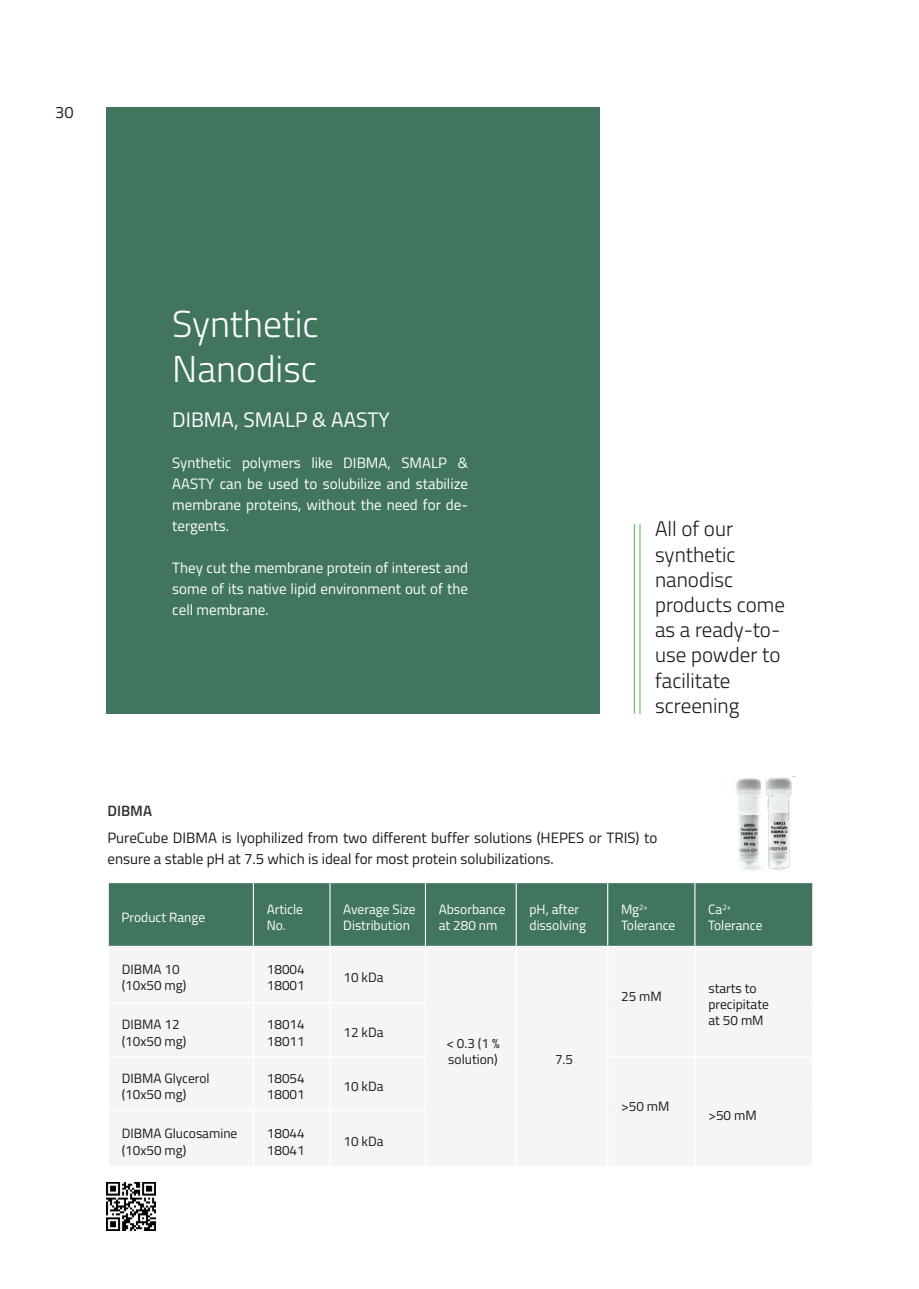
<style>
.page{position:relative;width:919px;height:1289px;background:#fff}
.page>*{position:absolute;margin:0;border:0;box-sizing:border-box;transform-origin:0 0}
.t1{font:300 37.5px/45px "Titillium Web";color:#fff}
.t2{font:300 21px/25.2px "Titillium Web";color:#151b1e}
.t3{font:21px "Titillium Web";color:#fff}
.t4{font:16.5px "Titillium Web";color:#231f20}
.t5{font:15px/21px "Titillium Web";color:#fff;text-align:justify}
.t6{font:15px/21px "Titillium Web";color:#151b1e}
.t7{font:600 15px "Titillium Web";color:#312f30}
.t8{font:13.5px/16.2px "Titillium Web";color:#151b1e}
.t9{font:13.5px/16.2px "Titillium Web";color:#fff}
</style>
<div class="page">
<div style="left:107px;top:107px;width:493px;height:606px;background:#41755e"></div>
<div style="left:109px;top:883px;width:703px;height:62px;background:#41755e"></div>
<div style="left:109px;top:947px;width:703px;height:219px;background:#f6f5f3"></div>
<hr style="left:253px;top:883px;width:1px;height:62px;background:#fff">
<hr style="left:329px;top:883px;width:1px;height:62px;background:#fff">
<hr style="left:425px;top:883px;width:1px;height:62px;background:#fff">
<hr style="left:515px;top:883px;width:1px;height:62px;background:#fff">
<hr style="left:607px;top:883px;width:1px;height:62px;background:#fff">
<hr style="left:694px;top:883px;width:1px;height:62px;background:#fff">
<hr style="left:253px;top:946px;width:1px;height:56px;background:#fff">
<hr style="left:329px;top:946px;width:2px;height:56px;background:#fff">
<hr style="left:424px;top:946px;width:2px;height:56px;background:#fff">
<hr style="left:515px;top:946px;width:2px;height:56px;background:#fff">
<hr style="left:607px;top:946px;width:1px;height:56px;background:#fff">
<hr style="left:694px;top:946px;width:1px;height:56px;background:#fff">
<hr style="left:107px;top:1002px;width:146px;height:1px;background:#fff">
<hr style="left:253px;top:1002px;width:77px;height:1px;background:#fff">
<hr style="left:253px;top:1003px;width:1px;height:52px;background:#fff">
<hr style="left:330px;top:1002px;width:96px;height:1px;background:#fff">
<hr style="left:329px;top:1003px;width:2px;height:52px;background:#fff">
<hr style="left:424px;top:1003px;width:2px;height:52px;background:#fff">
<hr style="left:515px;top:1002px;width:2px;height:54px;background:#fff">
<hr style="left:607px;top:1002px;width:1px;height:53px;background:#fff">
<hr style="left:694px;top:1002px;width:1px;height:53px;background:#fff">
<hr style="left:107px;top:1055px;width:146px;height:2px;background:#fff">
<hr style="left:253px;top:1055px;width:77px;height:2px;background:#fff">
<hr style="left:253px;top:1057px;width:1px;height:52px;background:#fff">
<hr style="left:330px;top:1055px;width:96px;height:2px;background:#fff">
<hr style="left:329px;top:1057px;width:2px;height:52px;background:#fff">
<hr style="left:424px;top:1057px;width:2px;height:52px;background:#fff">
<hr style="left:515px;top:1056px;width:2px;height:54px;background:#fff">
<hr style="left:607px;top:1055px;width:87px;height:2px;background:#fff">
<hr style="left:607px;top:1057px;width:1px;height:53px;background:#fff">
<hr style="left:694px;top:1055px;width:119px;height:2px;background:#fff">
<hr style="left:694px;top:1057px;width:1px;height:53px;background:#fff">
<hr style="left:107px;top:1109px;width:146px;height:2px;background:#fff">
<hr style="left:253px;top:1109px;width:77px;height:2px;background:#fff">
<hr style="left:253px;top:1111px;width:1px;height:55px;background:#fff">
<hr style="left:330px;top:1109px;width:96px;height:2px;background:#fff">
<hr style="left:329px;top:1111px;width:2px;height:55px;background:#fff">
<hr style="left:424px;top:1111px;width:2px;height:55px;background:#fff">
<hr style="left:515px;top:1110px;width:2px;height:56px;background:#fff">
<hr style="left:607px;top:1110px;width:1px;height:56px;background:#fff">
<hr style="left:694px;top:1110px;width:1px;height:56px;background:#fff">
<img style="left:736px;top:778px;width:25px;height:92px">
<img style="left:761px;top:776px;width:34px;height:94px">
<hr style="left:639px;top:524px;width:1px;height:189px;background:#51b948">
<hr style="left:634px;top:524px;width:1px;height:189px;background:#51b948">
<img style="left:107px;top:1182px;width:48px;height:48px">
<p class="t4" style="left:55px;top:100px;width:20px">30</p>
<h1 class="t1" style="left:172px;top:299px;width:148px">Synthetic<br>Nanodisc</h1>
<h2 class="t3" style="left:172px;top:404px;width:219px">DIBMA, SMALP &amp; AASTY</h2>
<p class="t5" style="left:172px;top:451px;width:297px">Synthetic polymers like DIBMA, SMALP &amp; AASTY can be used to solubilize and stabilize membrane proteins, without the need for de&shy;tergents.</p>
<p class="t5" style="left:172px;top:556px;width:297px">They cut the membrane protein of interest and some of its native lipid environment out of the cell membrane.</p>
<p class="t7" style="left:107px;top:799px;width:46px">DIBMA</p>
<h2 class="t2" style="left:655px;top:515px;width:131px">All of our synthetic nanodisc products come as a ready-to&shy;use powder to facilitate screening</h2>
<p class="t6" style="left:107px;top:826px;width:551px">PureCube DIBMA is lyophilized from two different buffer solutions (HEPES or TRIS) to ensure a stable pH at 7.5 which is ideal for most protein solubilizations.</p>
<p class="t9" style="left:121px;top:908px;width:85px">Product Range</p>
<p class="t9" style="left:267px;top:900px;width:38px">Article<br>No.</p>
<p class="t9" style="left:343px;top:900px;width:74px">Average Size<br>Distribution</p>
<p class="t9" style="left:439px;top:900px;width:68px">Absorbance at 280 nm</p>
<p class="t9" style="left:529px;top:900px;width:58px">pH, after dissolving</p>
<p class="t9" style="left:621px;top:900px;width:56px">Mg<sup>2+<br></sup>Tolerance</p>
<p class="t9" style="left:708px;top:900px;width:56px">Ca<sup>2+<br></sup>Tolerance</p>
<p class="t8" style="left:122px;top:960px;width:66px">DIBMA 10 (10x50 mg)</p>
<p class="t8" style="left:267px;top:960px;width:39px">18004<br>18001</p>
<p class="t8" style="left:343px;top:968px;width:42px">10 kDa</p>
<p class="t8" style="left:621px;top:987px;width:42px">25 mM</p>
<p class="t8" style="left:708px;top:979px;width:62px">starts to precipitate</p>
<p class="t8" style="left:122px;top:1015px;width:59px">DIBMA 12</p>
<p class="t8" style="left:708px;top:1011px;width:57px">at 50 mM</p>
<p class="t8" style="left:122px;top:1032px;width:66px">(10x50 mg)</p>
<p class="t8" style="left:267px;top:1015px;width:39px">18014<br>18011</p>
<p class="t8" style="left:343px;top:1023px;width:42px">12 kDa</p>
<p class="t8" style="left:446px;top:1034px;width:55px">&lt; 0.3 (1 % solution)</p>
<p class="t8" style="left:555px;top:1050px;width:20px">7.5</p>
<p class="t8" style="left:122px;top:1069px;width:89px">DIBMA Glycerol (10x50 mg)</p>
<p class="t8" style="left:267px;top:1069px;width:39px">18054<br>18001</p>
<p class="t8" style="left:343px;top:1077px;width:42px">10 kDa</p>
<p class="t8" style="left:122px;top:1124px;width:117px">DIBMA Glucosamine (10x50 mg)</p>
<p class="t8" style="left:267px;top:1124px;width:39px">18044<br>18041</p>
<p class="t8" style="left:343px;top:1132px;width:42px">10 kDa</p>
<p class="t8" style="left:621px;top:1097px;width:50px">&gt;50 mM</p>
<p class="t8" style="left:708px;top:1105px;width:50px">&gt;50 mM</p>
</div>
